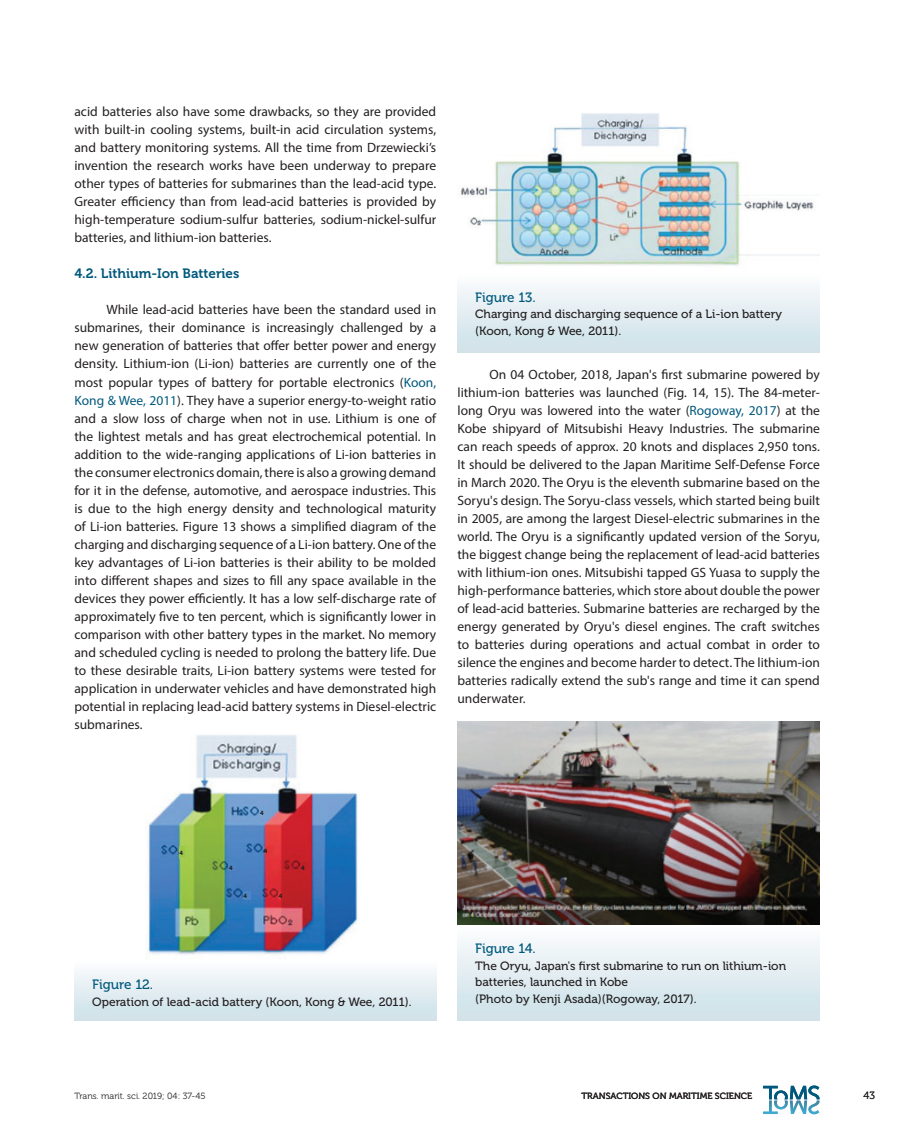
<style>
.page{position:relative;width:915px;height:1127px;background:#fff}
.page>*{position:absolute;margin:0;border:0;box-sizing:border-box;transform-origin:0 0}
.t1{font:13.5px/18px "Myriad Pro";color:#231f20;text-align:justify}
.t2{font:13.5px "Museo 500";color:#00597c}
.t3{font:13.5px "Museo 700";color:#00597c}
.t4{font:12px/16.5px "Museo 500";color:#231f20}
.t5{font:10.5px "Museo 300";color:#231f20}
.t6{font:9px "Museo 300";color:#231f20}
.t7{font:9px "Museo 500";color:#231f20}
.t8{font:700 6.45px "Myriad Pro";color:#231f20}
.s1{color:#00597c}
</style>
<div class="page">
<svg style="left:763px;top:1085px;width:56px;height:29px"></svg>
<div style="left:74px;top:960px;width:362px;height:60px;background:linear-gradient(to bottom,#fdfdfe,#cde1e8)"></div>
<div style="left:457px;top:924px;width:362px;height:96px;background:linear-gradient(to bottom,#fdfdfe,#cde1e8)"></div>
<div style="left:457px;top:273px;width:362px;height:80px;background:linear-gradient(to bottom,#fcfdfe,#cde1e8)"></div>
<img style="left:461px;top:113px;width:358px;height:153px">
<img style="left:457px;top:722px;width:362px;height:202px">
<img style="left:146px;top:735px;width:212px;height:220px">
<div style="left:179px;top:847px;width:5px;height:11px;background:#9cc847"></div>
<div style="left:229px;top:863px;width:7px;height:8px;background:#4c85c5"></div>
<div style="left:243px;top:892px;width:7px;height:8px;background:#4c85c5"></div>
<div style="left:265px;top:847px;width:7px;height:8px;background:#e33436"></div>
<div style="left:259px;top:809px;width:8px;height:8px;background:#78a2d2"></div>
<svg style="left:278px;top:892px;width:10px;height:8px"></svg>
<div style="left:300px;top:863px;width:7px;height:8px;background:#be2125"></div>
<p class="t1" style="left:74px;top:103px;width:363px">acid batteries also have some drawbacks, so they are provided with built-in cooling systems, built-in acid circulation systems, and battery monitoring systems. All the time from Drzewiecki’s invention the research works have been underway to prepare other types of batteries for submarines than the lead-acid type.<br>Greater efficiency than from lead-acid batteries is provided by high-temperature sodium-sulfur batteries, sodium-nickel-sulfur batteries, and lithium-ion batteries.</p>
<p class="t3" style="left:74px;top:266px;width:166px">4.2. Lithium-Ion Batteries</p>
<p class="t1" style="left:74px;top:301px;width:363px;text-indent:32px">While lead-acid batteries have been the standard used in submarines, their dominance is increasingly challenged by a new generation of batteries that offer better power and energy density. Lithium-ion (Li-ion) batteries are currently one of the most popular types of battery for portable electronics (<span class="s1">Koon, Kong &amp; Wee, 2011</span>). They have a superior energy-to-weight ratio and a slow loss of charge when not in use. Lithium is one of the lightest metals and has great electrochemical potential. In addition to the wide-ranging applications of Li-ion batteries in the consumer electronics domain, there is also a growing demand for it in the defense, automotive, and aerospace industries. This is due to the high energy density and technological maturity of Li-ion batteries. Figure 13 shows a simplified diagram of the charging and discharging sequence of a Li-ion battery. One of the key advantages of Li-ion batteries is their ability to be molded into different shapes and sizes to fill any space available in the devices they power efficiently. It has a low self-discharge rate of approximately five to ten percent, which is significantly lower in comparison with other battery types in the market. No memory and scheduled cycling is needed to prolong the battery life. Due to these desirable traits, Li-ion battery systems were tested for application in underwater vehicles and have demonstrated high potential in replacing lead-acid battery systems in Diesel-electric submarines.</p>
<p class="t2" style="left:475px;top:290px;width:62px">Figure 13.</p>
<p class="t4" style="left:475px;top:306px;width:308px">Charging and discharging sequence of a Li-ion battery (Koon, Kong &amp; Wee, 2011).</p>
<p class="t1" style="left:457px;top:365px;width:364px;text-indent:32px">On 04 October, 2018, Japan's first submarine powered by lithium-ion batteries was launched (Fig. 14, 15). The 84-meter&shy;long Oryu was lowered into the water (<span class="s1">Rogoway, 2017</span>) at the Kobe shipyard of Mitsubishi Heavy Industries. The submarine can reach speeds of approx. 20 knots and displaces 2,950 tons.<br>It should be delivered to the Japan Maritime Self-Defense Force in March 2020. The Oryu is the eleventh submarine based on the Soryu's design. The Soryu-class vessels, which started being built in 2005, are among the largest Diesel-electric submarines in the world. The Oryu is a significantly updated version of the Soryu, the biggest change being the replacement of lead-acid batteries with lithium-ion ones. Mitsubishi tapped GS Yuasa to supply the high-performance batteries, which store about double the power of lead-acid batteries. Submarine batteries are recharged by the energy generated by Oryu's diesel engines. The craft switches to batteries during operations and actual combat in order to silence the engines and become harder to detect. The lithium-ion batteries radically extend the sub's range and time it can spend underwater.</p>
<p class="t8" style="left:179px;top:849px;width:5px">4</p>
<p class="t8" style="left:260px;top:809px;width:5px">4</p>
<p class="t8" style="left:229px;top:863px;width:5px">4</p>
<p class="t8" style="left:264px;top:846px;width:5px">4</p>
<p class="t8" style="left:243px;top:891px;width:5px">4</p>
<p class="t8" style="left:278px;top:891px;width:5px">4</p>
<p class="t8" style="left:301px;top:863px;width:5px">4</p>
<p class="t2" style="left:92px;top:977px;width:62px">Figure 12.</p>
<p class="t4" style="left:92px;top:993px;width:321px">Operation of lead-acid battery (Koon, Kong &amp; Wee, 2011).</p>
<p class="t2" style="left:475px;top:941px;width:62px">Figure 14.</p>
<p class="t4" style="left:475px;top:958px;width:312px">The Oryu, Japan's first submarine to run on lithium-ion batteries, launched in Kobe<br>(Photo by Kenji Asada)(Rogoway, 2017).</p>
<p class="t6" style="left:74px;top:1091px;width:133px">Trans. marit. sci. 2019; 04: 37-45</p>
<p class="t7" style="left:581px;top:1091px;width:172px">TRANSACTIONS ON MARITIME SCIENCE</p>
<p class="t5" style="left:863px;top:1090px;width:13px">43</p>
</div>
